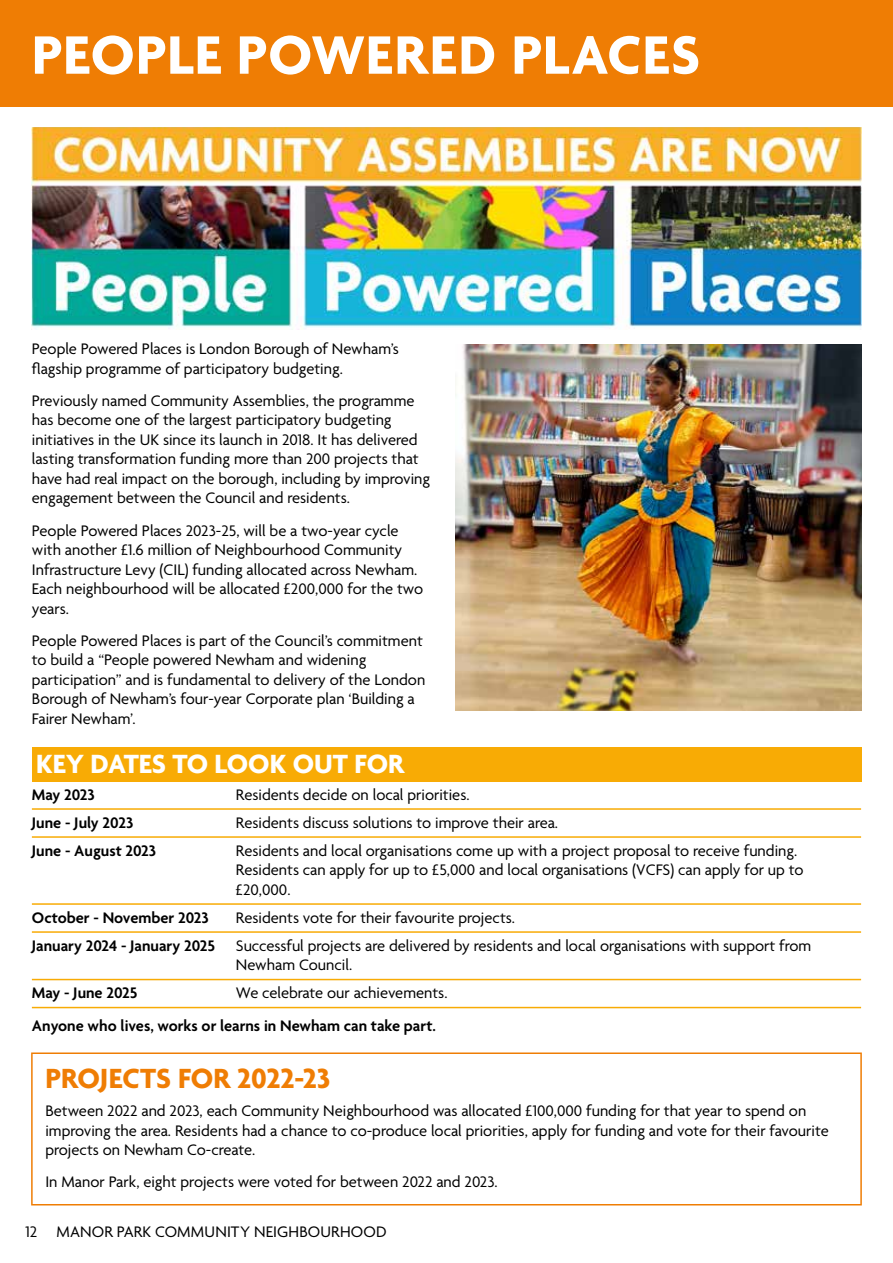
<style>
.page{position:relative;width:893px;height:1263px;background:#fff}
.page>*{position:absolute;margin:0;border:0;box-sizing:border-box;transform-origin:0 0}
.t1{font:700 58.5px "Agenda";letter-spacing:.015em;color:#fff}
.t2{font:700 30px "Agenda";color:#ef7d04}
.t3{font:700 28.5px "Agenda";color:#fff}
.t4{font:16.5px/19.5px "Agenda";color:#000}
.t5{font:600 16.5px "Agenda";color:#000}
</style>
<div class="page">
<div style="left:0;top:0;width:893px;height:106px;background:#ef7d04"></div>
<img style="left:32px;top:128px;width:829px;height:202px">
<img style="left:455px;top:344px;width:406px;height:366px">
<div style="left:32px;top:747px;width:829px;height:35px;background:#f8ab05"></div>
<hr style="left:32px;top:808px;width:829px;height:2px;background:#f8ab05">
<hr style="left:32px;top:836px;width:829px;height:2px;background:#f8ab05">
<hr style="left:32px;top:903px;width:829px;height:2px;background:#f8ab05">
<hr style="left:32px;top:931px;width:829px;height:2px;background:#f8ab05">
<hr style="left:32px;top:979px;width:829px;height:1px;background:#f8ab05">
<hr style="left:32px;top:1007px;width:829px;height:1px;background:#f8ab05">
<div style="left:31px;top:1052px;width:831px;height:153px;border:2px solid #ef7d04"></div>
<h1 class="t1" style="left:32px;top:24px;width:670px">PEOPLE POWERED PLACES</h1>
<p class="t4" style="left:32px;top:340px;width:368px">People Powered Places is London Borough of Newham’s flagship programme of participatory budgeting.</p>
<p class="t4" style="left:32px;top:392px;width:400px">Previously named Community Assemblies, the programme has become one of the largest participatory budgeting initiatives in the UK since its launch in 2018. It has delivered lasting transformation funding more than 200 projects that have had real impact on the borough, including by improving engagement between the Council and residents.</p>
<p class="t4" style="left:32px;top:522px;width:393px">People Powered Places 2023-25, will be a two-year cycle with another £1.6 million of Neighbourhood Community Infrastructure Levy (CIL) funding allocated across Newham.<br>Each neighbourhood will be allocated £200,000 for the two years.</p>
<p class="t4" style="left:32px;top:632px;width:395px">People Powered Places is part of the Council’s commitment to build a “People powered Newham and widening participation” and is fundamental to delivery of the London Borough of Newham’s four-year Corporate plan ‘Building a Fairer Newham’.</p>
<h3 class="t3" style="left:36px;top:749px;width:370px">KEY DATES TO LOOK OUT FOR</h3>
<p class="t5" style="left:32px;top:786px;width:64px">May 2023</p>
<p class="t4" style="left:236px;top:786px;width:235px">Residents decide on local priorities.</p>
<p class="t5" style="left:32px;top:814px;width:103px">June - July 2023</p>
<p class="t4" style="left:236px;top:814px;width:324px">Residents discuss solutions to improve their area.</p>
<p class="t5" style="left:32px;top:842px;width:126px">June - August 2023</p>
<p class="t4" style="left:236px;top:842px;width:569px">Residents and local organisations come up with a project proposal to receive funding.<br>Residents can apply for up to £5,000 and local organisations (VCFS) can apply for up to £20,000.</p>
<p class="t5" style="left:32px;top:909px;width:178px">October - November 2023</p>
<p class="t4" style="left:236px;top:909px;width:281px">Residents vote for their favourite projects.</p>
<p class="t5" style="left:32px;top:937px;width:185px">January 2024 - January 2025</p>
<p class="t4" style="left:236px;top:937px;width:577px">Successful projects are delivered by residents and local organisations with support from<br>Newham Council.</p>
<p class="t5" style="left:32px;top:984px;width:107px">May - June 2025</p>
<p class="t4" style="left:236px;top:984px;width:213px">We celebrate our achievements.</p>
<p class="t5" style="left:32px;top:1017px;width:406px">Anyone who lives, works or learns in Newham can take part.</p>
<h2 class="t2" style="left:45px;top:1062px;width:286px">PROJECTS FOR 2022-23</h2>
<p class="t4" style="left:45px;top:1102px;width:785px">Between 2022 and 2023, each Community Neighbourhood was allocated £100,000 funding for that year to spend on improving the area. Residents had a chance to co-produce local priorities, apply for funding and vote for their favourite projects on Newham Co-create.</p>
<p class="t4" style="left:45px;top:1173px;width:454px">In Manor Park, eight projects were voted for between 2022 and 2023.</p>
<p class="t4" style="left:26px;top:1223px;width:363px">12 MANOR PARK COMMUNITY NEIGHBOURHOOD</p>
</div>
